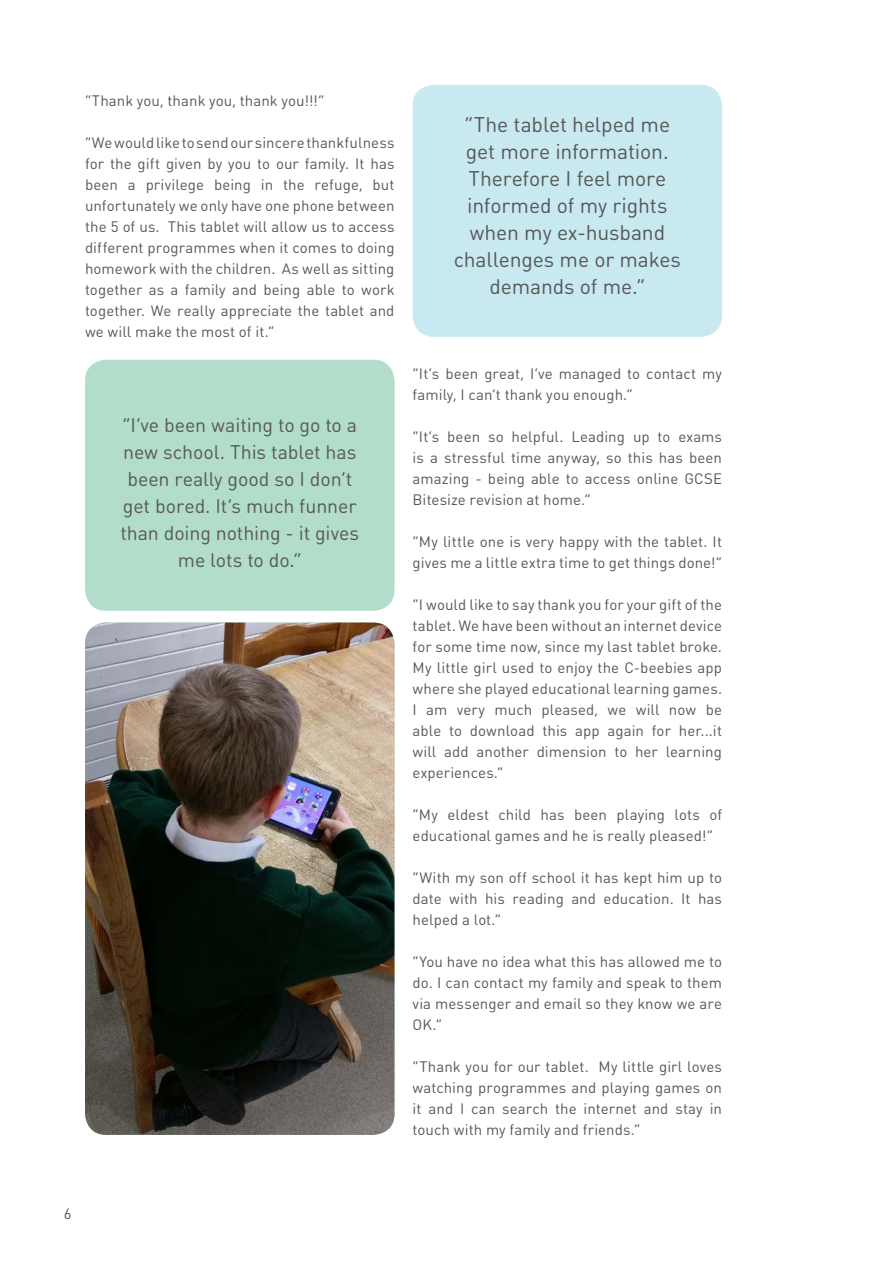
<style>
.page{position:relative;width:893px;height:1263px;background:#fff}
.page>*{position:absolute;margin:0;border:0;box-sizing:border-box;transform-origin:0 0}
.t1{font:21px/27px "DIN Round Pro";letter-spacing:-.005em;color:#57585a;text-align:center}
.t2{font:19.5px/27px "DIN Round Pro";letter-spacing:-.005em;color:#57585a;text-align:center}
.Copy{font:15px/21px "DIN Round Pro";letter-spacing:.005em;color:#57585a;text-align:justify}
</style>
<div class="page">
<div style="left:413px;top:85px;width:309px;height:252px;background:#c8e9f0;border-radius:21px"></div>
<div style="left:85px;top:360px;width:309px;height:251px;background:#b2ddca;border-radius:21px"></div>
<img style="left:85px;top:622px;width:309px;height:513px">
<p class="Copy" style="left:85px;top:89px;width:241px">“Thank you, thank you, thank you!!!”</p>
<p class="Copy" style="left:85px;top:131px;width:311px">“We would like to send our sincere thankfulness for the gift given by you to our family. It has been a privilege being in the refuge, but unfortunately we only have one phone between the 5 of us. This tablet will allow us to access different programmes when it comes to doing homework with the children. As well as sitting together as a family and being able to work together. We really appreciate the tablet and we will make the most of it.”</p>
<p class="t2" style="left:120px;top:411px;width:240px">“I’ve been waiting to go to a new school. This tablet has been really good so I don’t get bored. It’s much funner than doing nothing - it gives me lots to do.”</p>
<p class="t1" style="left:454px;top:110px;width:229px">“The tablet helped me get more information.<br>Therefore I feel more informed of my rights when my ex-husband challenges me or makes demands of me.“</p>
<p class="Copy" style="left:413px;top:362px;width:311px">“It’s been great, I’ve managed to contact my family, I can’t thank you enough.”</p>
<p class="Copy" style="left:413px;top:425px;width:311px">“It’s been so helpful. Leading up to exams is a stressful time anyway, so this has been amazing - being able to access online GCSE Bitesize revision at home.”</p>
<p class="Copy" style="left:413px;top:530px;width:311px">“My little one is very happy with the tablet. It gives me a little extra time to get things done!”</p>
<p class="Copy" style="left:413px;top:593px;width:311px">“I would like to say thank you for your gift of the tablet. We have been without an internet device for some time now, since my last tablet broke.<br>My little girl used to enjoy the C-beebies app where she played educational learning games.</p>
<p class="Copy" style="left:413px;top:698px;width:311px">I am very much pleased, we will now be able to download this app again for her...it will add another dimension to her learning experiences.”</p>
<p class="Copy" style="left:413px;top:803px;width:311px">“My eldest child has been playing lots of educational games and he is really pleased!”</p>
<p class="Copy" style="left:413px;top:866px;width:311px">“With my son off school it has kept him up to date with his reading and education. It has helped a lot.”</p>
<p class="Copy" style="left:413px;top:950px;width:311px">“You have no idea what this has allowed me to do. I can contact my family and speak to them via messenger and email so they know we are OK.”</p>
<p class="Copy" style="left:413px;top:1055px;width:311px">“Thank you for our tablet. My little girl loves watching programmes and playing games on it and I can search the internet and stay in touch with my family and friends.”</p>
<p class="Copy" style="left:64px;top:1202px;width:9px">6</p>
</div>
